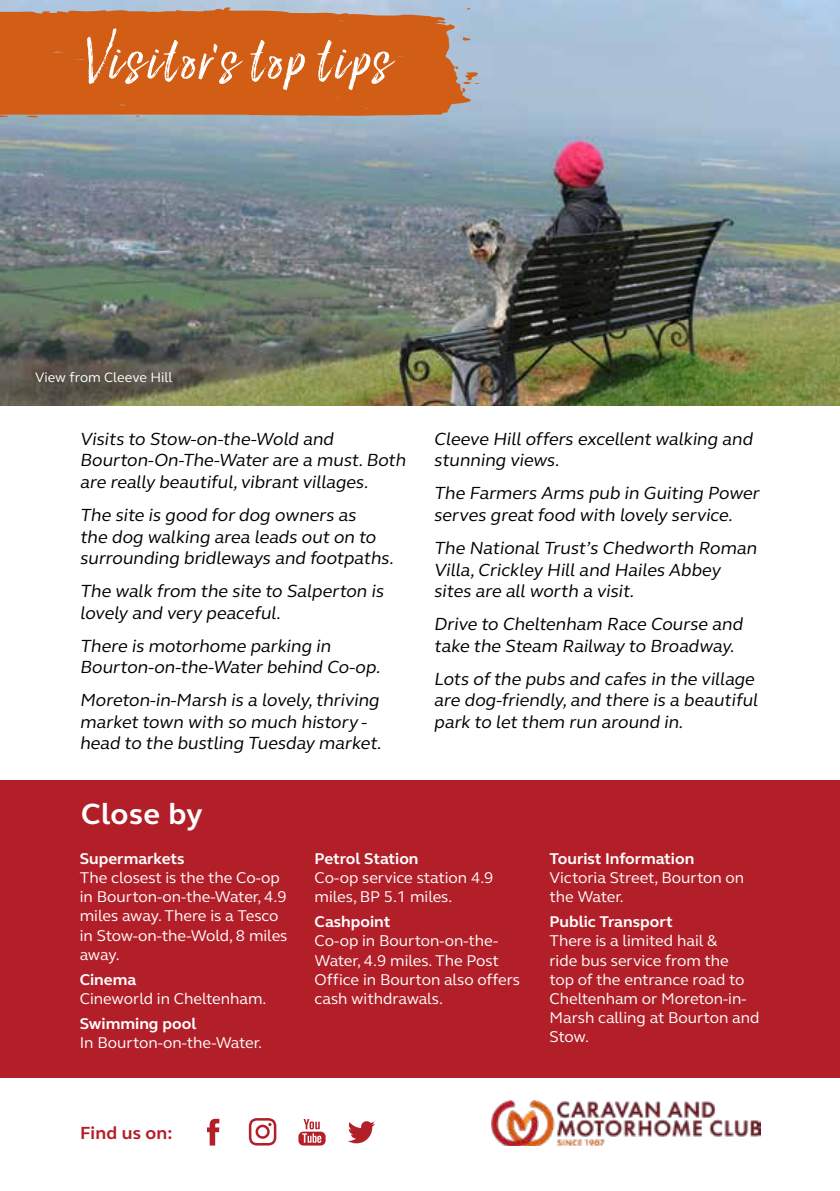
<style>
.page{position:relative;width:840px;height:1191px;background:#fff}
.page>*{position:absolute;margin:0;border:0;box-sizing:border-box;transform-origin:0 0}
.t1{font:68px "Lucky Fellas Win";letter-spacing:.045em;color:#fff}
.t2{font:700 30px "FS Elliot";letter-spacing:.01em;color:#fff}
.t3{font:18px/21.6px "FS Elliot";color:#000}
.t4{font:700 18px "FS Elliot";letter-spacing:.01em;color:#b31f29}
.t5{font:16px/19.2px "FS Elliot";color:#fff}
.t6{font:700 16px "FS Elliot";color:#fff}
.t7{font:14px "FS Elliot";color:#fff}
</style>
<div class="page">
<img style="left:491px;top:1100px;width:269px;height:45px">
<svg style="left:348px;top:1121px;width:27px;height:22px"></svg>
<svg style="left:207px;top:1118px;width:12px;height:27px"></svg>
<svg style="left:249px;top:1118px;width:27px;height:27px"></svg>
<svg style="left:298px;top:1119px;width:27px;height:26px"></svg>
<img style="left:0;top:0;width:839px;height:405px">
<div style="left:0;top:780px;width:839px;height:297px;background:#b31f29"></div>
<svg style="left:26px;top:117px;width:13px;height:1px"></svg>
<svg style="left:0;top:7px;width:474px;height:110px;background:#ce6828"></svg>
<svg style="left:459px;top:72px;width:21px;height:12px"></svg>
<h1 class="t1" style="left:79px;top:16px;width:310px">Visitor’s top tips</h1>
<p class="t7" style="left:35px;top:368px;width:139px">View from Cleeve Hill</p>
<p class="t3" style="left:80px;top:427px;width:330px">Visits to Stow-on-the-Wold and<br>Bourton-On-The-Water are a must.Both are really beautiful,vibrant villages.</p>
<p class="t3" style="left:80px;top:503px;width:318px">The site is good for dog owners as<br>the dog walking area leads out on to surrounding bridleways and footpaths.</p>
<p class="t3" style="left:80px;top:580px;width:308px">The walk from the site to Salperton is lovely and very peaceful.</p>
<p class="t3" style="left:80px;top:634px;width:305px">There is motorhome parking in<br>Bourton-on-the-Water behind Co-op.</p>
<p class="t3" style="left:80px;top:689px;width:306px">Moreton-in-Marsh is a lovely,thriving market town with so much history - head to the bustling Tuesday market.</p>
<h2 class="t2" style="left:81px;top:793px;width:123px">Close by</h2>
<p class="t3" style="left:433px;top:427px;width:323px">Cleeve Hilloffers excellent walking and stunning views.</p>
<p class="t3" style="left:433px;top:482px;width:330px">The Farmers Arms pub in Guiting Power serves great food with lovely service.</p>
<p class="t3" style="left:433px;top:536px;width:327px">The NationalTrust’s Chedworth Roman<br>Villa,Crickley Hilland Hailes Abbey sites are allworth a visit.</p>
<p class="t3" style="left:433px;top:613px;width:313px">Drive to Cheltenham Race Course and take the Steam Railway to Broadway.</p>
<p class="t3" style="left:433px;top:667px;width:328px">Lots ofthe pubs and cafes in the village are dog-friendly,and there is a beautiful park to let them run around in.</p>
<p class="t6" style="left:80px;top:847px;width:106px">Supermarkets</p>
<p class="t5" style="left:80px;top:867px;width:209px">The closest is the the Co-op in Bourton-on-the-Water, 4.9 miles away. There is a Tesco in Stow-on-the-Wold, 8 miles away.</p>
<p class="t6" style="left:80px;top:968px;width:58px">Cinema</p>
<p class="t5" style="left:80px;top:988px;width:188px">Cineworld in Cheltenham.</p>
<p class="t6" style="left:80px;top:1012px;width:118px">Swimming pool</p>
<p class="t5" style="left:80px;top:1032px;width:184px">In Bourton-on-the-Water.</p>
<p class="t6" style="left:314px;top:847px;width:105px">Petrol Station</p>
<p class="t5" style="left:314px;top:867px;width:180px">Co-op service station 4.9 miles, BP 5.1 miles.</p>
<p class="t6" style="left:314px;top:911px;width:77px">Cashpoint</p>
<p class="t5" style="left:314px;top:931px;width:207px">Co-op in Bourton-on-the-<br>Water, 4.9 miles. The Post<br>Office in Bourton also offers cash withdrawals.</p>
<p class="t6" style="left:549px;top:847px;width:146px">Tourist Information</p>
<p class="t5" style="left:549px;top:867px;width:196px">Victoria Street, Bourton on the Water.</p>
<p class="t6" style="left:549px;top:911px;width:125px">Public Transport</p>
<p class="t5" style="left:549px;top:931px;width:211px">There is a limited hail &amp;<br>ride bus service from the<br>top of the entrance road to<br>Cheltenham or Moreton-in-<br>Marsh calling at Bourton and<br>Stow.</p>
<p class="t4" style="left:80px;top:1121px;width:94px">Find us on:</p>
</div>
